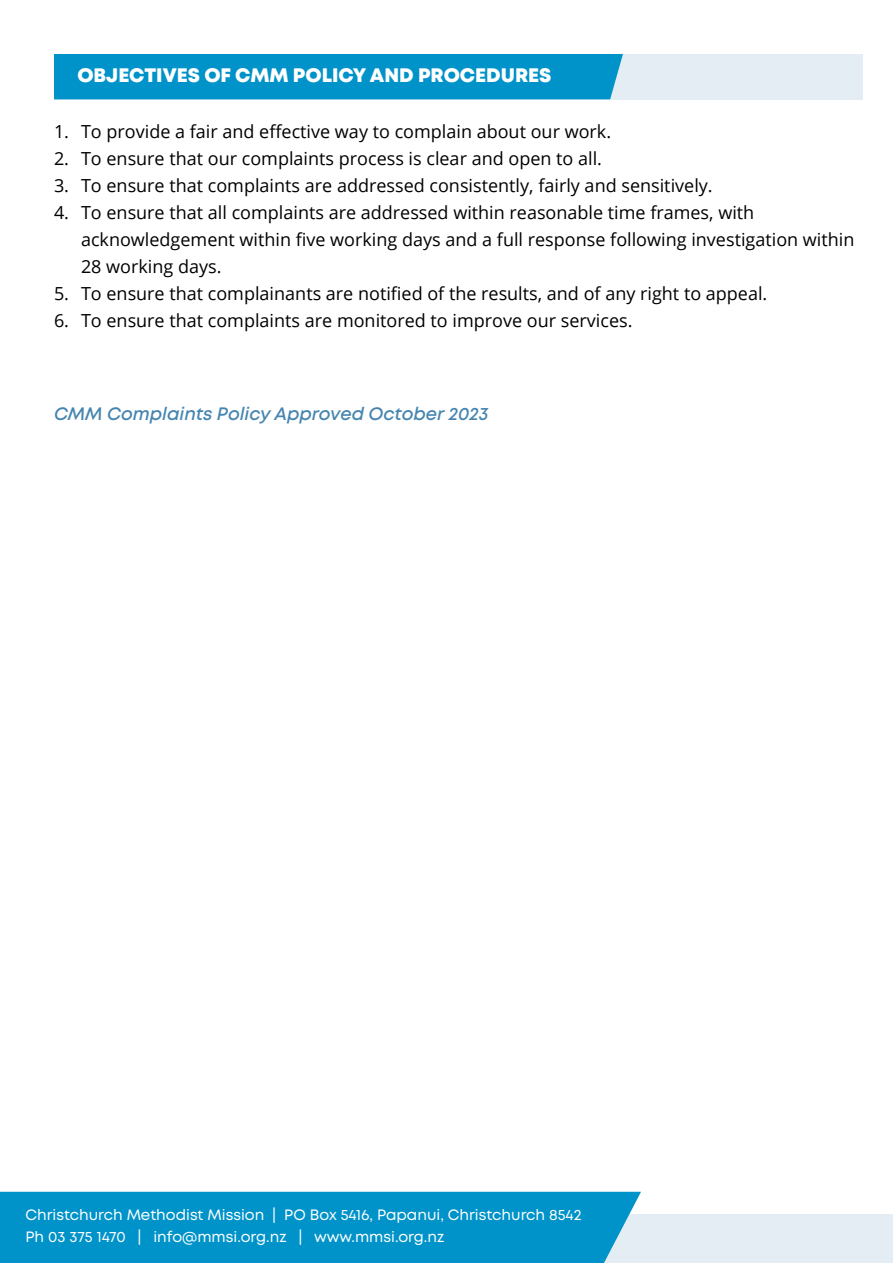
<style>
.page{position:relative;width:893px;height:1263px;background:#fff}
.page>*{position:absolute;margin:0;border:0;box-sizing:border-box;transform-origin:0 0}
.t1{font:800 19.5px "Mont";color:#fff}
.t2{font:18px/27px "Open Sans";color:#000}
.t3{font:italic 600 18px "Mont";color:#4585b0}
.t4{font:15px/22.5px "Mont";color:#fff}
</style>
<div class="page">
<div style="left:54px;top:54px;width:809px;height:45px;background:#e4edf4"></div>
<div style="left:54px;top:54px;width:569px;height:45px;background:#0093c9"></div>
<div style="left:476px;top:1214px;width:417px;height:49px;background:#e4edf4"></div>
<div style="left:0;top:1192px;width:641px;height:71px;background:#0093c9"></div>
<p class="t1" style="left:77px;top:63px;width:476px">OBJECTIVES OF CMM POLICY AND PROCEDURES</p>
<p class="t2" style="left:54px;top:117px;width:559px">1. To provide a fair and effective way to complain about our work.</p>
<p class="t2" style="left:54px;top:144px;width:549px">2. To ensure that our complaints process is clear and open to all.</p>
<p class="t2" style="left:54px;top:171px;width:660px">3. To ensure that complaints are addressed consistently, fairly and sensitively.</p>
<p class="t2" style="left:81px;top:198px;width:775px;text-indent:-27px">4. To ensure that all complaints are addressed within reasonable time frames, with acknowledgement within five working days and a full response following investigation within<br>28 working days.</p>
<p class="t2" style="left:54px;top:279px;width:715px">5. To ensure that complainants are notified of the results, and of any right to appeal.</p>
<p class="t2" style="left:54px;top:306px;width:580px">6. To ensure that complaints are monitored to improve our services.</p>
<p class="t3" style="left:54px;top:402px;width:436px">CMM Complaints Policy Approved October 2023</p>
<p class="t4" style="left:26px;top:1203px;width:557px">Christchurch Methodist Mission | PO Box 5416, Papanui, Christchurch 8542<br>Ph 03 375 1470 | info@mmsi.org.nz | www.mmsi.org.nz</p>
</div>
